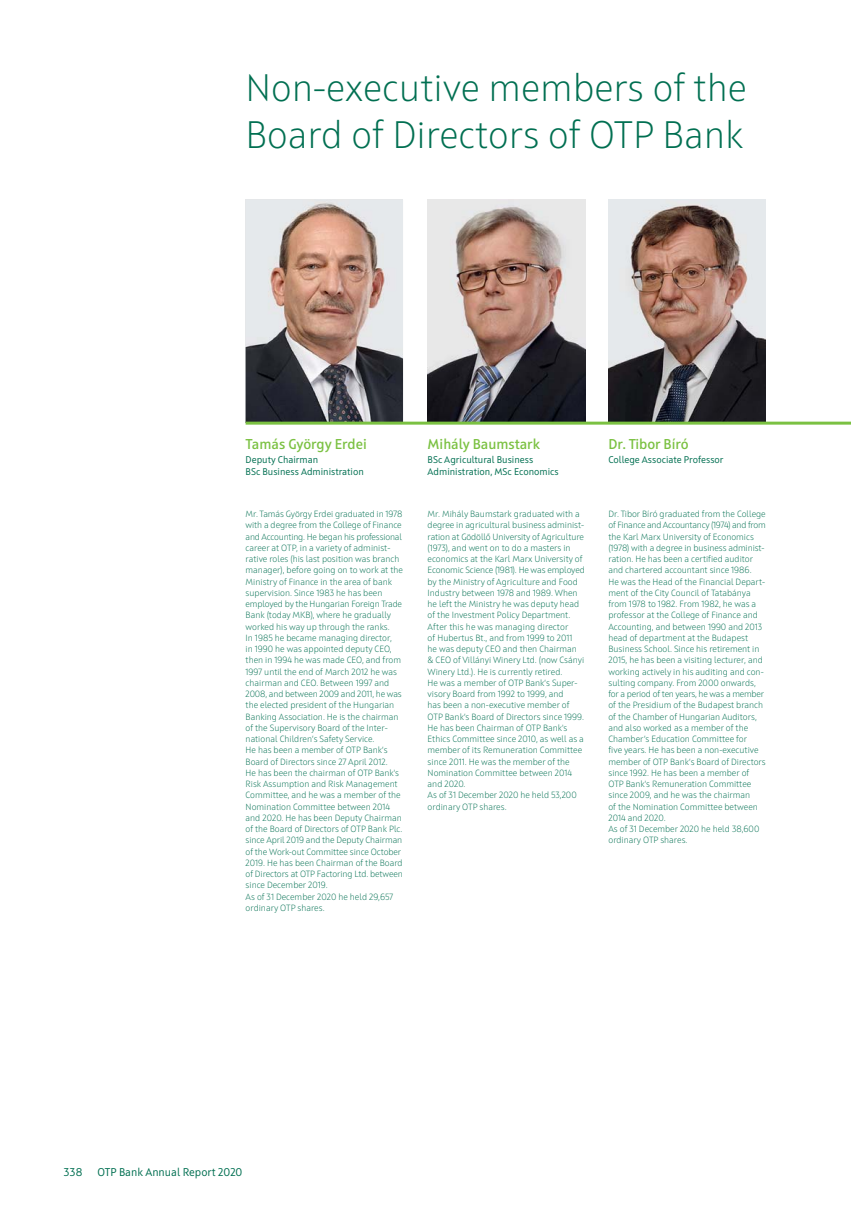
<style>
.page{position:relative;width:851px;height:1216px;background:#fff}
.page>*{position:absolute;margin:0;border:0;box-sizing:border-box;transform-origin:0 0}
.t1{font:300 38.25px/46.5px "Squad";color:#006f51}
.t2{font:600 14.25px "Squad";color:#7bc142}
.t3{font:11.25px "Squad";color:#006f51}
.t4{font:9.75px/12px "Squad";color:#006f51}
.t5{font:300 9px/11.2px "Squad";color:#006f51}
</style>
<div class="page">
<img style="left:608px;top:200px;width:157px;height:222px">
<img style="left:245px;top:200px;width:158px;height:222px">
<img style="left:427px;top:200px;width:158px;height:222px">
<hr style="left:245px;top:422px;width:605px;height:3px;background:#7bc142">
<h1 class="t1" style="left:245px;top:67px;width:503px">Non-executive members of the<br>Board of Directors of OTP Bank</h1>
<h2 class="t2" style="left:245px;top:437px;width:123px">Tamás György Erdei</h2>
<p class="t4" style="left:245px;top:454px;width:120px">Deputy Chairman<br>BSc Business Administration</p>
<p class="t5" style="left:245px;top:509px;width:159px">Mr. Tamás György Erdei graduated in 1978 with a degree from the College of Finance and Accounting. He began his professional career at OTP, in a variety of administ&shy;rative roles (his last position was branch manager), before going on to work at the Ministry of Finance in the area of bank supervision. Since 1983 he has been employed by the Hungarian Foreign Trade Bank (today MKB), where he gradually worked his way up through the ranks.<br>In 1985 he became managing director,<br>in 1990 he was appointed deputy CEO, then in 1994 he was made CEO, and from 1997 until the end of March 2012 he was chairman and CEO. Between 1997 and 2008, and between 2009 and 2011, he was the elected president of the Hungarian Banking Association. He is the chairman of the Supervisory Board of the Inter&shy;national Children’s Safety Service.<br>He has been a member of OTP Bank’s Board of Directors since 27 April 2012.<br>He has been the chairman of OTP Bank's Risk Assumption and Risk Management Committee, and he was a member of the Nomination Committee between 2014 and 2020. He has been Deputy Chairman of the Board of Directors of OTP Bank Plc. since April 2019 and the Deputy Chairman of the Work-out Committee since October 2019. He has been Chairman of the Board of Directors at OTP Factoring Ltd. between since December 2019.<br>As of 31 December 2020 he held 29,657 ordinary OTP shares.</p>
<h2 class="t2" style="left:427px;top:437px;width:114px">Mihály Baumstark</h2>
<p class="t4" style="left:427px;top:454px;width:132px">BSc Agricultural Business<br>Administration, MSc Economics</p>
<p class="t5" style="left:427px;top:509px;width:159px">Mr. Mihály Baumstark graduated with a degree in agricultural business administ&shy;ration at Gödöllő University of Agriculture (1973), and went on to do a masters in economics at the Karl Marx University of Economic Science (1981). He was employed by the Ministry of Agriculture and Food Industry between 1978 and 1989. When he left the Ministry he was deputy head of the Investment Policy Department.<br>After this he was managing director<br>of Hubertus Bt., and from 1999 to 2011<br>he was deputy CEO and then Chairman &amp; CEO of Villányi Winery Ltd. (now Csányi Winery Ltd.). He is currently retired.<br>He was a member of OTP Bank’s Super&shy;visory Board from 1992 to 1999, and<br>has been a non-executive member of OTP Bank’s Board of Directors since 1999.<br>He has been Chairman of OTP Bank's Ethics Committee since 2010, as well as a member of its Remuneration Committee since 2011. He was the member of the Nomination Committee between 2014 and 2020.<br>As of 31 December 2020 he held 53,200 ordinary OTP shares.</p>
<h2 class="t2" style="left:608px;top:437px;width:82px">Dr. Tibor Bíró</h2>
<p class="t4" style="left:608px;top:454px;width:117px">College Associate Professor</p>
<p class="t5" style="left:608px;top:509px;width:159px">Dr. Tibor Bíró graduated from the College of Finance and Accountancy (1974) and from the Karl Marx University of Economics (1978) with a degree in business administ&shy;ration. He has been a certified auditor and chartered accountant since 1986.<br>He was the Head of the Financial Depart&shy;ment of the City Council of Tatabánya from 1978 to 1982. From 1982, he was a professor at the College of Finance and Accounting, and between 1990 and 2013 head of department at the Budapest Business School. Since his retirement in 2015, he has been a visiting lecturer, and working actively in his auditing and con&shy;sulting company. From 2000 onwards, for a period of ten years, he was a member of the Presidium of the Budapest branch of the Chamber of Hungarian Auditors, and also worked as a member of the Chamber’s Education Committee for<br>five years. He has been a non-executive member of OTP Bank’s Board of Directors since 1992. He has been a member of OTP Bank's Remuneration Committee since 2009, and he was the chairman<br>of the Nomination Committee between 2014 and 2020.<br>As of 31 December 2020 he held 38,600 ordinary OTP shares.</p>
<p class="t3" style="left:64px;top:1167px;width:20px">338</p>
<p class="t3" style="left:97px;top:1167px;width:146px">OTP Bank Annual Report 2020</p>
</div>
